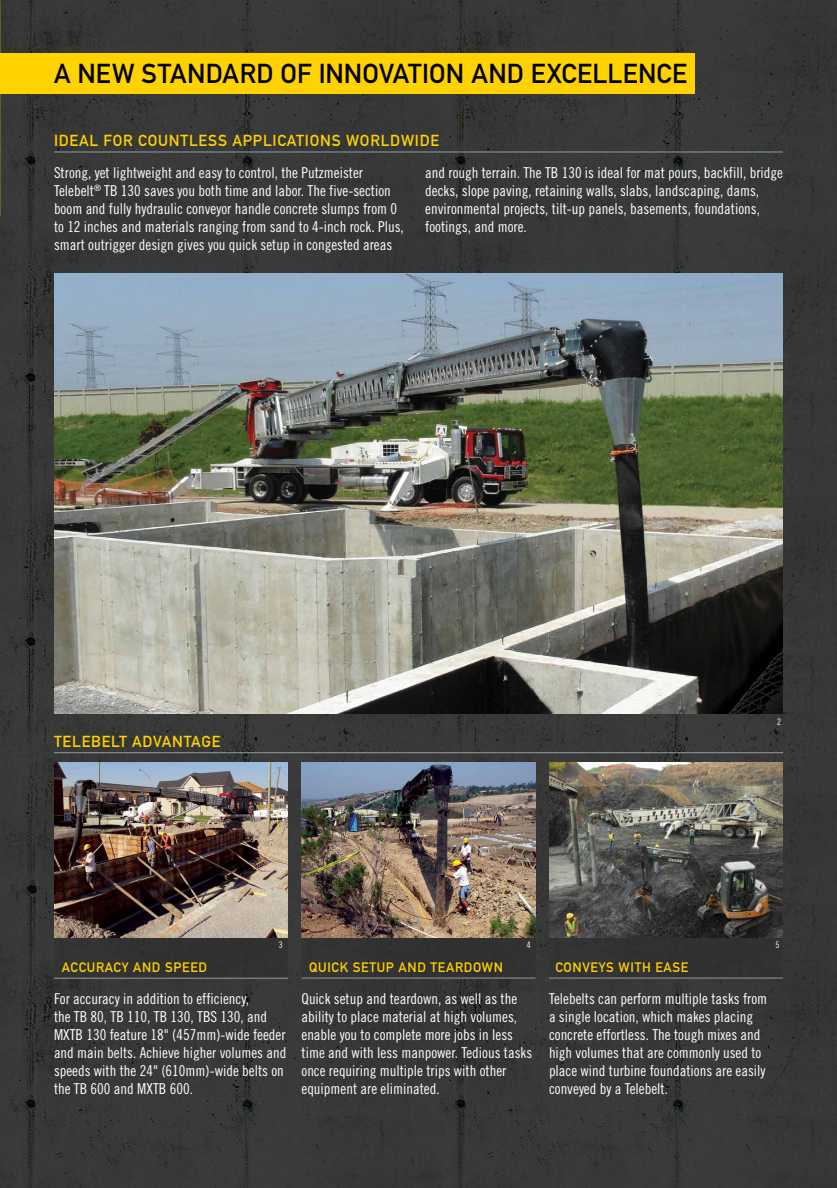
<style>
.page{position:relative;width:837px;height:1188px;background:#373838}
.page>*{position:absolute;margin:0;border:0;box-sizing:border-box;transform-origin:0 0}
.t1{font:27px "DIN Mittelschrift Std";letter-spacing:.005em;color:#000}
.t2{font:15.75px "DIN Mittelschrift Std";letter-spacing:.05em;color:#ffd200}
.t3{font:15px/18px "Trade Gothic LT Std Cn 18";color:#fff}
.t4{font:13.5px "DIN Mittelschrift Std";letter-spacing:.05em;color:#ffd200}
.t5{font:9px "Trade Gothic LT Std Cn 18";color:#fff}
</style>
<div class="page">
<hr style="left:0;top:0;width:1px;height:216px;background:#000">
<hr style="left:54px;top:152px;width:729px;height:1px;background:#949ca1">
<div style="left:0;top:53px;width:694px;height:41px;background:#ffd200"></div>
<img style="left:54px;top:273px;width:729px;height:441px">
<hr style="left:54px;top:752px;width:729px;height:1px;background:#949ca1">
<img style="left:54px;top:763px;width:234px;height:215px">
<img style="left:302px;top:763px;width:233px;height:215px">
<img style="left:549px;top:938px;width:234px;height:40px">
<hr style="left:549px;top:978px;width:234px;height:1px;background:#949ca1">
<hr style="left:54px;top:978px;width:234px;height:1px;background:#949ca1">
<hr style="left:302px;top:978px;width:234px;height:1px;background:#949ca1">
<img style="left:549px;top:763px;width:234px;height:175px">
<h1 class="t1" style="left:54px;top:58px;width:635px">A NEW STANDARD OF INNOVATION AND EXCELLENCE</h1>
<p class="t2" style="left:54px;top:131px;width:387px">IDEAL FOR COUNTLESS APPLICATIONS WORLDWIDE</p>
<p class="t3" style="left:54px;top:163px;width:351px">Strong, yet lightweight and easy to control, the Putzmeister Telebelt<sup>®</sup> TB 130 saves you both time and labor. The five-section boom and fully hydraulic conveyor handle concrete slumps from 0 to 12 inches and materials ranging from sand to 4-inch rock. Plus, smart outrigger design gives you quick setup in congested areas</p>
<p class="t3" style="left:425px;top:163px;width:359px">and rough terrain. The TB 130 is ideal for mat pours, backfill, bridge decks, slope paving, retaining walls, slabs, landscaping, dams, environmental projects, tilt-up panels, basements, foundations, footings, and more.</p>
<p class="t2" style="left:54px;top:732px;width:168px">TELEBELT ADVANTAGE</p>
<p class="t5" style="left:777px;top:716px;width:5px">2</p>
<p class="t5" style="left:279px;top:939px;width:5px">3</p>
<p class="t5" style="left:527px;top:939px;width:5px">4</p>
<p class="t5" style="left:775px;top:939px;width:5px">5</p>
<p class="t4" style="left:62px;top:960px;width:147px">ACCURACY AND SPEED</p>
<p class="t3" style="left:54px;top:989px;width:234px">For accuracy in addition to efficiency,<br>the TB 80, TB 110, TB 130, TBS 130, and MXTB 130 feature 18" (457mm)-wide feeder and main belts. Achieve higher volumes and speeds with the 24" (610mm)-wide belts on the TB 600 and MXTB 600.</p>
<p class="t4" style="left:309px;top:960px;width:195px">QUICK SETUP AND TEARDOWN</p>
<p class="t3" style="left:302px;top:989px;width:232px">Quick setup and teardown, as well as the ability to place material at high volumes, enable you to complete more jobs in less time and with less manpower. Tedious tasks once requiring multiple trips with other equipment are eliminated.</p>
<p class="t4" style="left:555px;top:960px;width:134px">CONVEYS WITH EASE</p>
<p class="t3" style="left:549px;top:989px;width:220px">Telebelts can perform multiple tasks from a single location, which makes placing concrete effortless. The tough mixes and high volumes that are commonly used to place wind turbine foundations are easily conveyed by a Telebelt.</p>
</div>
